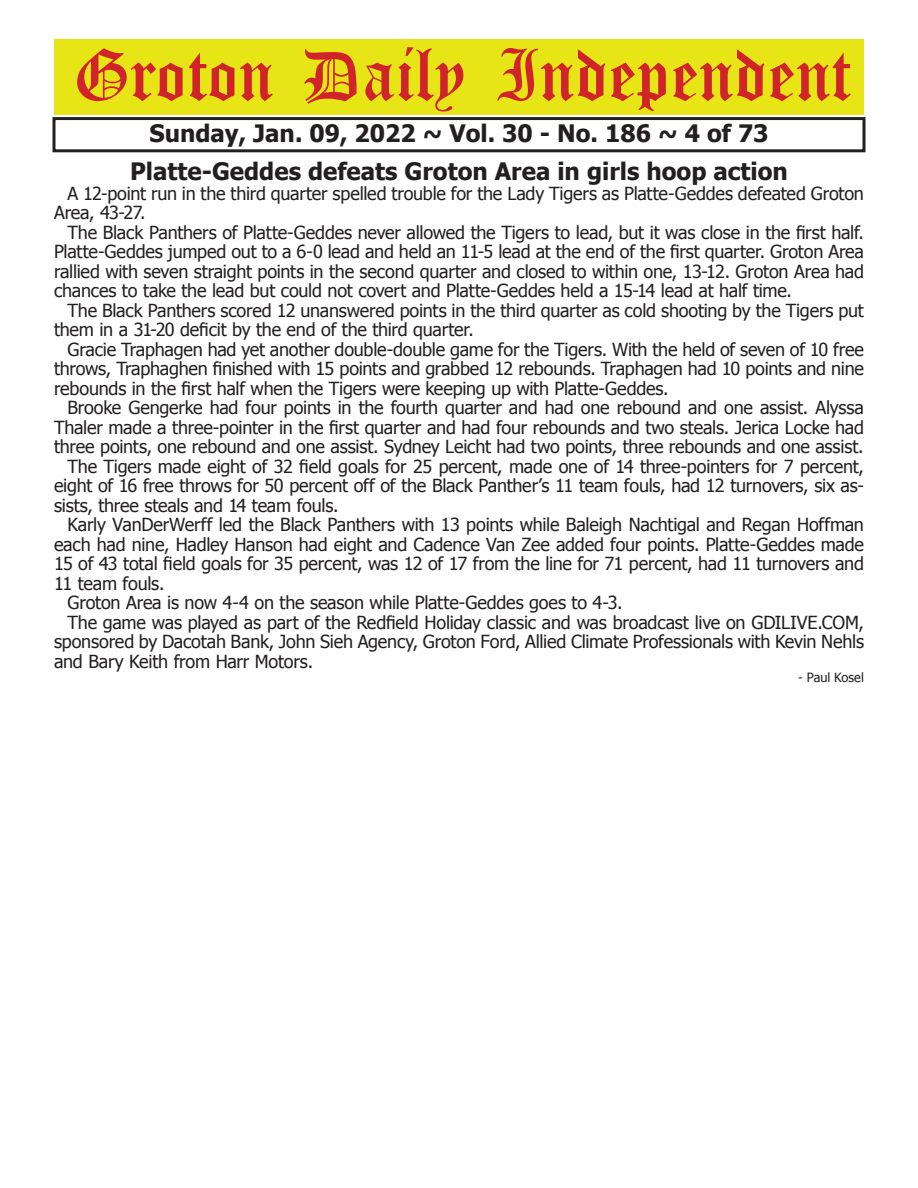
<style>
.page{position:relative;width:918px;height:1188px;background:#fff}
.page>*{position:absolute;margin:0;border:0;box-sizing:border-box;transform-origin:0 0}
.t1{font:54px "Old English Five";color:#d1232a}
.t2{font:700 24px "Tahoma";color:#231f20}
.t3{font:18px/19.5px "Tahoma";letter-spacing:-.01em;color:#231f20}
.t4{font:12.75px "Tahoma";letter-spacing:-.005em;color:#231f20}
</style>
<div class="page">
<div style="left:52px;top:117px;width:814px;height:35px;border:3px solid #231f20"></div>
<div style="left:54px;top:40px;width:810px;height:75px;background:#e7e515"></div>
<h1 class="t1" style="left:73px;top:50px;width:779px">Groton Daily Independent</h1>
<h2 class="t2" style="left:150px;top:116px;width:621px">Sunday, Jan. 09, 2022 ~ Vol. 30 - No. 186 ~ 4 of 73</h2>
<h2 class="t2" style="left:130px;top:155px;width:659px">Platte-Geddes defeats Groton Area in girls hoop action</h2>
<p class="t3" style="left:54px;top:183px;width:811px;text-indent:14px">A 12-point run in the third quarter spelled trouble for the Lady Tigers as Platte-Geddes defeated Groton<br>Area, 43-27.</p>
<p class="t3" style="left:54px;top:222px;width:812px;text-align:justify;text-indent:14px">The Black Panthers of Platte-Geddes never allowed the Tigers to lead, but it was close in the first half.<br>Platte-Geddes jumped out to a 6-0 lead and held an 11-5 lead at the end of the first quarter. Groton Area rallied with seven straight points in the second quarter and closed to within one, 13-12. Groton Area had chances to take the lead but could not covert and Platte-Geddes held a 15-14 lead at half time.</p>
<p class="t3" style="left:54px;top:300px;width:811px;text-indent:14px">The Black Panthers scored 12 unanswered points in the third quarter as cold shooting by the Tigers put them in a 31-20 deficit by the end of the third quarter.</p>
<p class="t3" style="left:54px;top:339px;width:811px;text-align:justify;text-indent:14px">Gracie Traphagen had yet another double-double game for the Tigers. With the held of seven of 10 free throws, Traphaghen finished with 15 points and grabbed 12 rebounds. Traphagen had 10 points and nine rebounds in the first half when the Tigers were keeping up with Platte-Geddes.</p>
<p class="t3" style="left:68px;top:397px;width:798px">Brooke Gengerke had four points in the fourth quarter and had one rebound and one assist. Alyssa</p>
<p class="t3" style="left:54px;top:417px;width:811px">Thaler made a three-pointer in the first quarter and had four rebounds and two steals. Jerica Locke had</p>
<p class="t3" style="left:54px;top:436px;width:811px">three points, one rebound and one assist. Sydney Leicht had two points, three rebounds and one assist.</p>
<p class="t3" style="left:68px;top:456px;width:798px">The Tigers made eight of 32 field goals for 25 percent, made one of 14 three-pointers for 7 percent,</p>
<p class="t3" style="left:54px;top:475px;width:812px">eight of 16 free throws for 50 percent off of the Black Panther’s 11 team fouls, had 12 turnovers, six as-</p>
<p class="t3" style="left:54px;top:495px;width:286px">sists, three steals and 14 team fouls.</p>
<p class="t3" style="left:68px;top:514px;width:798px">Karly VanDerWerff led the Black Panthers with 13 points while Baleigh Nachtigal and Regan Hoffman</p>
<p class="t3" style="left:54px;top:534px;width:812px">each had nine, Hadley Hanson had eight and Cadence Van Zee added four points. Platte-Geddes made</p>
<p class="t3" style="left:54px;top:553px;width:812px">15 of 43 total field goals for 35 percent, was 12 of 17 from the line for 71 percent, had 11 turnovers and</p>
<p class="t3" style="left:54px;top:573px;width:112px">11 team fouls.</p>
<p class="t3" style="left:68px;top:592px;width:557px">Groton Area is now 4-4 on the season while Platte-Geddes goes to 4-3.</p>
<p class="t3" style="left:68px;top:612px;width:798px">The game was played as part of the Redfield Holiday classic and was broadcast live on GDILIVE.COM,</p>
<p class="t3" style="left:54px;top:631px;width:812px">sponsored by Dacotah Bank, John Sieh Agency, Groton Ford, Allied Climate Professionals with Kevin Nehls</p>
<p class="t3" style="left:54px;top:651px;width:261px">and Bary Keith from Harr Motors.</p>
<p class="t4" style="left:798px;top:669px;width:67px">- Paul Kosel</p>
</div>
